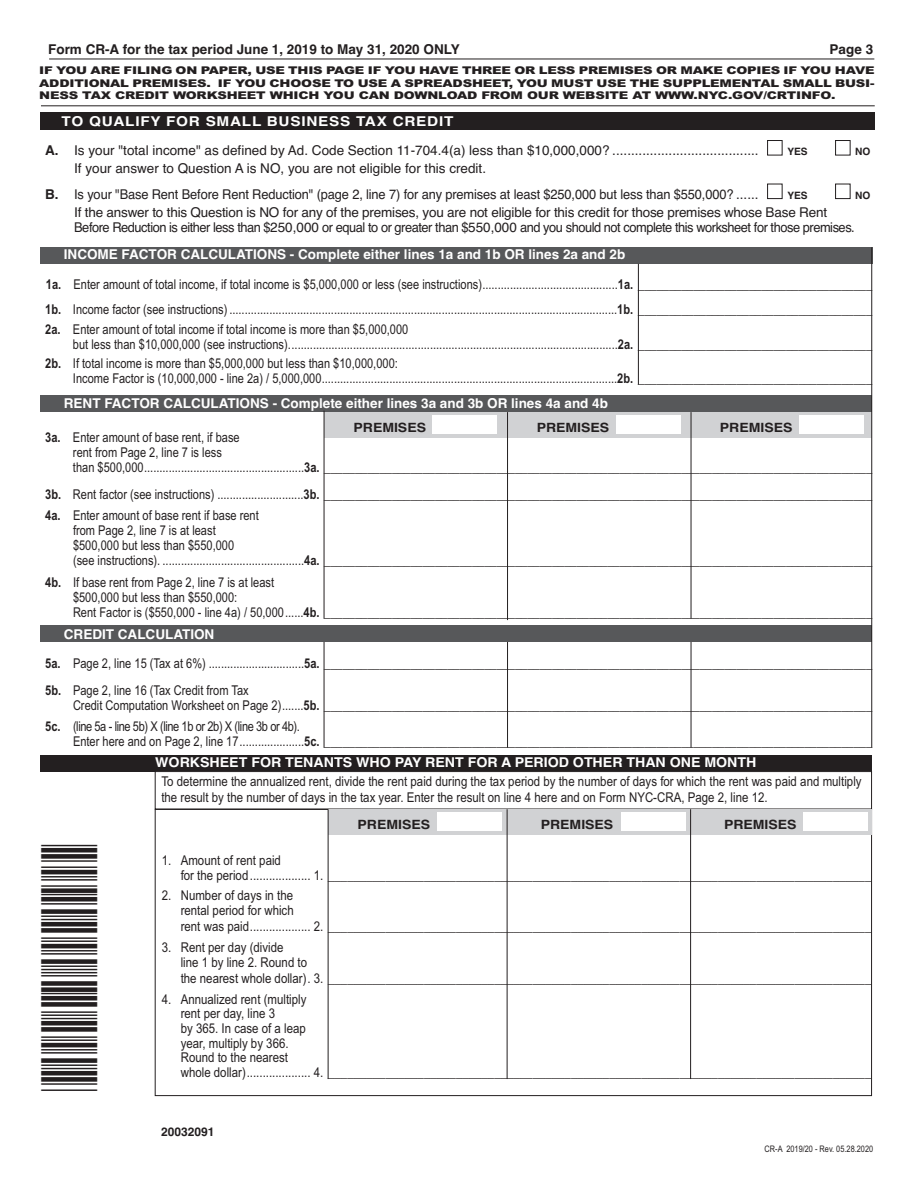
<style>
.page{position:relative;width:918px;height:1188px;background:#fff}
.page>*{position:absolute;margin:0;border:0;box-sizing:border-box;transform-origin:0 0}
.t1{font:25.5px "ID Automation C39 S";color:#231f20}
.t2{font:13.5px/15px "Arial Narrow";color:#231f20}
.t3{font:13.5px/14.7px "Arial Narrow";color:#231f20;scale:1.04 1}
.t4{font:13.5px/25.5px "Helvetica";letter-spacing:-.015em;color:#231f20}
.t5{font:700 13.5px "Helvetica";color:#fff}
.t6{font:700 13.5px "Helvetica";color:#fff;scale:1.05 1}
.t7{font:700 13.5px "Helvetica";color:#231f20}
.t8{font:700 13.5px "Helvetica";letter-spacing:.05em;color:#fff;scale:1.13 1}
.t9{font:700 12.75px "Helvetica";color:#231f20;scale:1.1 1}
.t10{font:700 12px "Helvetica";color:#231f20}
.t11{font:900 10.65px/12.8px "Arial";letter-spacing:-.015em;color:#231f20;text-align:justify;scale:1.24 1}
.t12{font:700 10.2px "Helvetica";color:#231f20}
.t13{font:9px "Arial Narrow";color:#231f20}
.s1{font-weight:700}
.s2{color:#fff}
.s3{font-weight:700;font-size:10.2px}
</style>
<div class="page">
<hr style="left:49px;top:59px;width:825px;height:1px;background:#231f20">
<div style="left:40px;top:755px;width:832px;height:16px;background:#231f20"></div>
<div style="left:155px;top:771px;width:717px;height:38px;border:1px solid #231f20"></div>
<div style="left:324px;top:412px;width:548px;height:25px;background:#d1d2d4"></div>
<hr style="left:41px;top:106px;width:834px;height:1px;background:#231f20">
<div style="left:40px;top:112px;width:835px;height:18px;background:#231f20"></div>
<div style="left:40px;top:247px;width:832px;height:17px;background:#57585a"></div>
<div style="left:40px;top:396px;width:832px;height:16px;background:#57585a"></div>
<div style="left:40px;top:625px;width:832px;height:17px;background:#57585a"></div>
<hr style="left:638px;top:264px;width:1px;height:121px;background:#231f20">
<hr style="left:324px;top:411px;width:1px;height:208px;background:#231f20">
<hr style="left:324px;top:642px;width:1px;height:106px;background:#231f20">
<hr style="left:507px;top:642px;width:1px;height:106px;background:#231f20">
<hr style="left:691px;top:642px;width:1px;height:106px;background:#231f20">
<hr style="left:507px;top:412px;width:1px;height:208px;background:#231f20">
<hr style="left:691px;top:412px;width:1px;height:207px;background:#231f20">
<hr style="left:871px;top:247px;width:1px;height:501px;background:#231f20">
<div style="left:432px;top:415px;width:65px;height:19px;background:#fff"></div>
<div style="left:616px;top:415px;width:65px;height:19px;background:#fff"></div>
<div style="left:799px;top:415px;width:65px;height:19px;background:#fff"></div>
<div style="left:328px;top:809px;width:544px;height:25px;background:#d1d2d4"></div>
<div style="left:437px;top:812px;width:65px;height:19px;background:#fff"></div>
<div style="left:621px;top:812px;width:65px;height:19px;background:#fff"></div>
<div style="left:803px;top:812px;width:65px;height:19px;background:#fff"></div>
<hr style="left:690px;top:809px;width:1px;height:270px;background:#231f20">
<hr style="left:507px;top:809px;width:1px;height:270px;background:#231f20">
<hr style="left:328px;top:809px;width:1px;height:270px;background:#231f20">
<p class="t7" style="left:48px;top:45px;width:413px">Form CR-A for the tax period June 1, 2019 to May 31, 2020 ONLY</p>
<p class="t7" style="left:830px;top:45px;width:45px">Page 3</p>
<p class="t11" style="left:39px;top:64px;width:675px">IF YOU ARE FILING ON PAPER, USE THIS PAGE IF YOU HAVE THREE OR LESS PREMISES OR MAKE COPIES IF YOU HAVE ADDITIONAL PREMISES. IF YOU CHOOSE TO USE A SPREADSHEET, YOU MUST USE THE SUPPLEMENTAL SMALL BUSI-NESS TAX CREDIT WORKSHEET WHICH YOU CAN DOWNLOAD FROM OUR WEBSITE AT WWW.NYC.GOV/CRTINFO.</p>
<p class="t8" style="left:62px;top:116px;width:348px">TO QUALIFY FOR SMALL BUSINESS TAX CREDIT</p>
<p class="t4" style="left:45px;top:139px;width:764px"><span class="s1">A.</span> Is your "total income" as defined by Ad. Code Section 11-704.4(a) less than $10,000,000? ....................................... <span class="s2">■</span> <span class="s3">YES</span></p>
<p class="t12" style="left:835px;top:148px;width:37px"><span class="s2">■</span> NO</p>
<p class="t4" style="left:45px;top:157px;width:764px;text-indent:29px">If your answer to Question A is NO, you are not eligible for this credit.<br><span class="s1">B.</span> Is your "Base Rent Before Rent Reduction" (page 2, line 7) for any premises at least $250,000 but less than $550,000? ...... <span class="s2">■</span> <span class="s3">YES</span></p>
<p class="t12" style="left:835px;top:191px;width:37px"><span class="s2">■</span> NO</p>
<p class="t4" style="left:74px;top:206px;width:782px;line-height:15px">If the answer to this Question is NO for any of the premises, you are not eligible for this credit for those premises whose Base Rent<br>Before Reduction is either less than $250,000 or equal to or greater than $550,000 and you should not complete this worksheet for those premises.</p>
<p class="t5" style="left:64px;top:250px;width:563px">INCOME FACTOR CALCULATIONS - Complete either lines 1a and 1b OR lines 2a and 2b</p>
<p class="t2" style="left:45px;top:272px;width:829px;line-height:25.5px"><span class="s1">1a.</span> Enter amount of total income, if total income is $5,000,000 or less (see instructions)............................................<span class="s1">1a.</span> ______________________________________<br><span class="s1">1b.</span> Income factor (see instructions) ..............................................................................................................................<span class="s1">1b.</span> ______________________________________</p>
<p class="t2" style="left:73px;top:323px;width:801px;text-indent:-28px"><span class="s1">2a.</span> Enter amount of total income if total income is more than $5,000,000<br>but less than $10,000,000 (see instructions)...........................................................................................................<span class="s1">2a.</span> ______________________________________</p>
<p class="t2" style="left:73px;top:357px;width:801px;text-indent:-28px"><span class="s1">2b.</span> If total income is more than $5,000,000 but less than $10,000,000:<br>Income Factor is (10,000,000 - line 2a) / 5,000,000................................................................................................<span class="s1">2b.</span> ______________________________________</p>
<p class="t5" style="left:64px;top:398px;width:546px">RENT FACTOR CALCULATIONS - Complete either lines 3a and 3b OR lines 4a and 4b</p>
<p class="t9" style="left:354px;top:423px;width:67px">PREMISES</p>
<p class="t9" style="left:537px;top:423px;width:67px">PREMISES</p>
<p class="t9" style="left:720px;top:423px;width:67px">PREMISES</p>
<p class="t2" style="left:73px;top:431px;width:801px;text-indent:-28px"><span class="s1">3a.</span> Enter amount of base rent, if base<br>rent from Page 2, line 7 is less<br>than $500,000....................................................<span class="s1">3a.</span> _________________________________________________________________________________________</p>
<p class="t2" style="left:45px;top:485px;width:828px;line-height:21px"><span class="s1">3b.</span> Rent factor (see instructions) ............................<span class="s1">3b.</span> _________________________________________________________________________________________<br><span class="s1">4a.</span> Enter amount of base rent if base rent</p>
<p class="t2" style="left:73px;top:524px;width:801px">from Page 2, line 7 is at least<br>$500,000 but less than $550,000<br>(see instructions). ..............................................<span class="s1">4a.</span> _________________________________________________________________________________________</p>
<p class="t2" style="left:73px;top:576px;width:801px;text-indent:-28px"><span class="s1">4b.</span> If base rent from Page 2, line 7 is at least<br>$500,000 but less than $550,000:<br>Rent Factor is ($550,000 - line 4a) / 50,000......<span class="s1">4b.</span> _________________________________________________________________________________________</p>
<p class="t2" style="left:45px;top:651px;width:828px;line-height:27px"><span class="s1">5a.</span> Page 2, line 15 (Tax at 6%) ...............................<span class="s1">5a.</span> _________________________________________________________________________________________<br><span class="s1">5b.</span> Page 2, line 16 (Tax Credit from Tax</p>
<p class="t2" style="left:45px;top:696px;width:828px;line-height:21px;text-indent:28px">Credit Computation Worksheet on Page 2).......<span class="s1">5b.</span> _________________________________________________________________________________________<br><span class="s1">5c.</span> (line 5a - line 5b) X (line 1b or 2b) X (line 3b or 4b).</p>
<p class="t2" style="left:73px;top:735px;width:801px">Enter here and on Page 2, line 17.....................<span class="s1">5c.</span> _________________________________________________________________________________________</p>
<p class="t5" style="left:64px;top:629px;width:152px">CREDIT CALCULATION</p>
<p class="t6" style="left:155px;top:758px;width:574px">WORKSHEET FOR TENANTS WHO PAY RENT FOR A PERIOD OTHER THAN ONE MONTH</p>
<p class="t3" style="left:161px;top:774px;width:675px;line-height:16.2px">To determine the annualized rent, divide the rent paid during the tax period by the number of days for which the rent was paid and multiply the result by the number of days in the tax year. Enter the result on line 4 here and on Form NYC-CRA, Page 2, line 12.</p>
<h1 class="t1" style="left:65px;top:1091px;width:249px;rotate:-90deg">*20032091*</h1>
<p class="t9" style="left:358px;top:820px;width:67px">PREMISES</p>
<p class="t9" style="left:541px;top:820px;width:67px">PREMISES</p>
<p class="t9" style="left:724px;top:820px;width:67px">PREMISES</p>
<p class="t3" style="left:181px;top:854px;width:666px;text-indent:-19px">1. Amount of rent paid<br>for the period................... 1. _____________________________________________________________________________________</p>
<p class="t3" style="left:162px;top:890px;width:128px;text-align:right">2. Number of days in the rental period for which</p>
<p class="t3" style="left:181px;top:921px;width:666px">rent was paid................... 2. _____________________________________________________________________________________</p>
<p class="t3" style="left:181px;top:941px;width:123px;text-indent:-19px">3. Rent per day (divide<br>line 1 by line 2. Round to</p>
<p class="t3" style="left:181px;top:972px;width:666px">the nearest whole dollar). 3. _____________________________________________________________________________________</p>
<p class="t3" style="left:181px;top:993px;width:666px;text-indent:-19px">4. Annualized rent (multiply<br>rent per day, line 3<br>by 365. In case of a leap<br>year, multiply by 366.<br>Round to the nearest<br>whole dollar).................... 4. _____________________________________________________________________________________</p>
<p class="t10" style="left:161px;top:1128px;width:55px">20032091</p>
<p class="t13" style="left:765px;top:1145px;width:110px">CR-A 2019/20 - Rev. 05.28.2020</p>
</div>
